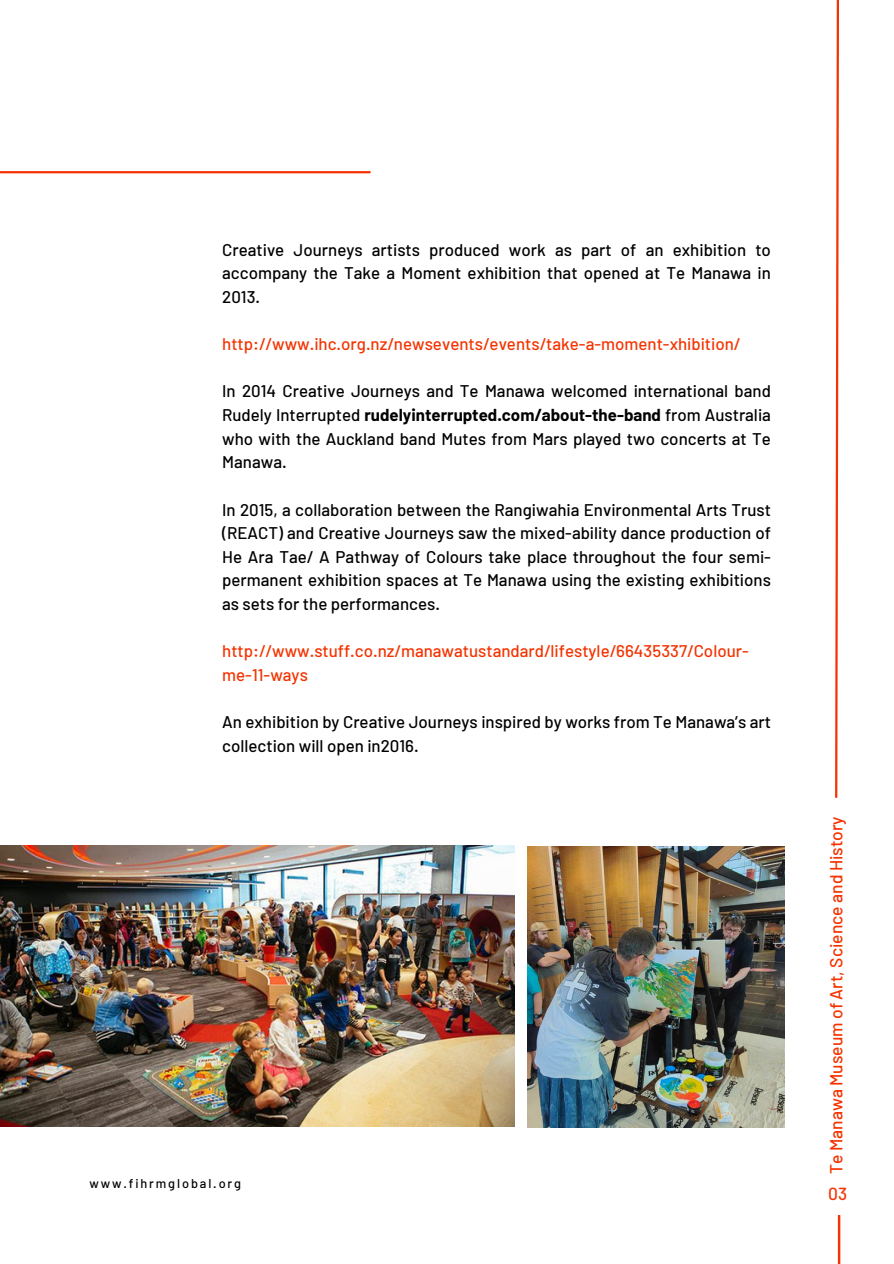
<style>
.page{position:relative;width:894px;height:1264px;background:#fff}
.page>*{position:absolute;margin:0;border:0;box-sizing:border-box;transform-origin:0 0}
.t1{font:500 17.4px "Barlow";color:#f43300}
.t2{font:500 16.8px/23.7px "Barlow";color:#000;text-align:justify}
.t3{font:500 16.8px/23.7px "Barlow";color:#f43300}
.t4{font:500 12.75px "Barlow";letter-spacing:.15em;color:#000}
.s1{font-weight:700}
</style>
<div class="page">
<svg style="left:835px;top:0;width:4px;height:798px"></svg>
<hr style="left:837px;top:1215px;width:2px;height:48px;background:#f43300">
<img style="left:0;top:845px;width:514px;height:281px">
<img style="left:527px;top:847px;width:257px;height:280px">
<hr style="left:0;top:171px;width:370px;height:2px;background:#f43300">
<h1 class="t2" style="left:222px;top:237px;width:550px">Creative Journeys artists produced work as part of an exhibition to accompany the Take a Moment exhibition that opened at Te Manawa in 2013.</h1>
<h1 class="t3" style="left:222px;top:331px;width:519px">http://www.ihc.org.nz/newsevents/events/take-a-moment-xhibition/</h1>
<h1 class="t2" style="left:222px;top:379px;width:550px">In 2014 Creative Journeys and Te Manawa welcomed international band Rudely Interrupted <span class="s1">rudelyinterrupted.com/about-the-band</span> from Australia who with the Auckland band Mutes from Mars played two concerts at Te Manawa.</h1>
<h1 class="t2" style="left:222px;top:497px;width:550px">In 2015, a collaboration between the Rangiwahia Environmental Arts Trust (REACT) and Creative Journeys saw the mixed-ability dance production of He Ara Tae/ A Pathway of Colours take place throughout the four semi&shy;permanent exhibition spaces at Te Manawa using the existing exhibitions as sets for the performances.</h1>
<p class="t3" style="left:222px;top:638px;width:528px">http://www.stuff.co.nz/manawatustandard/lifestyle/66435337/Colour&shy;me-11-ways</p>
<p class="t2" style="left:222px;top:709px;width:550px">An exhibition by Creative Journeys inspired by works from Te Manawa’s art collection will open in2016.</p>
<p class="t4" style="left:89px;top:1174px;width:153px">www.fihrmglobal.org</p>
<p class="t1" style="left:824px;top:1174px;width:359px;rotate:-90deg">Te Manawa Museum of Art, Science and History</p>
<h1 class="t1" style="left:827px;top:1182px;width:21px">03</h1>
</div>
